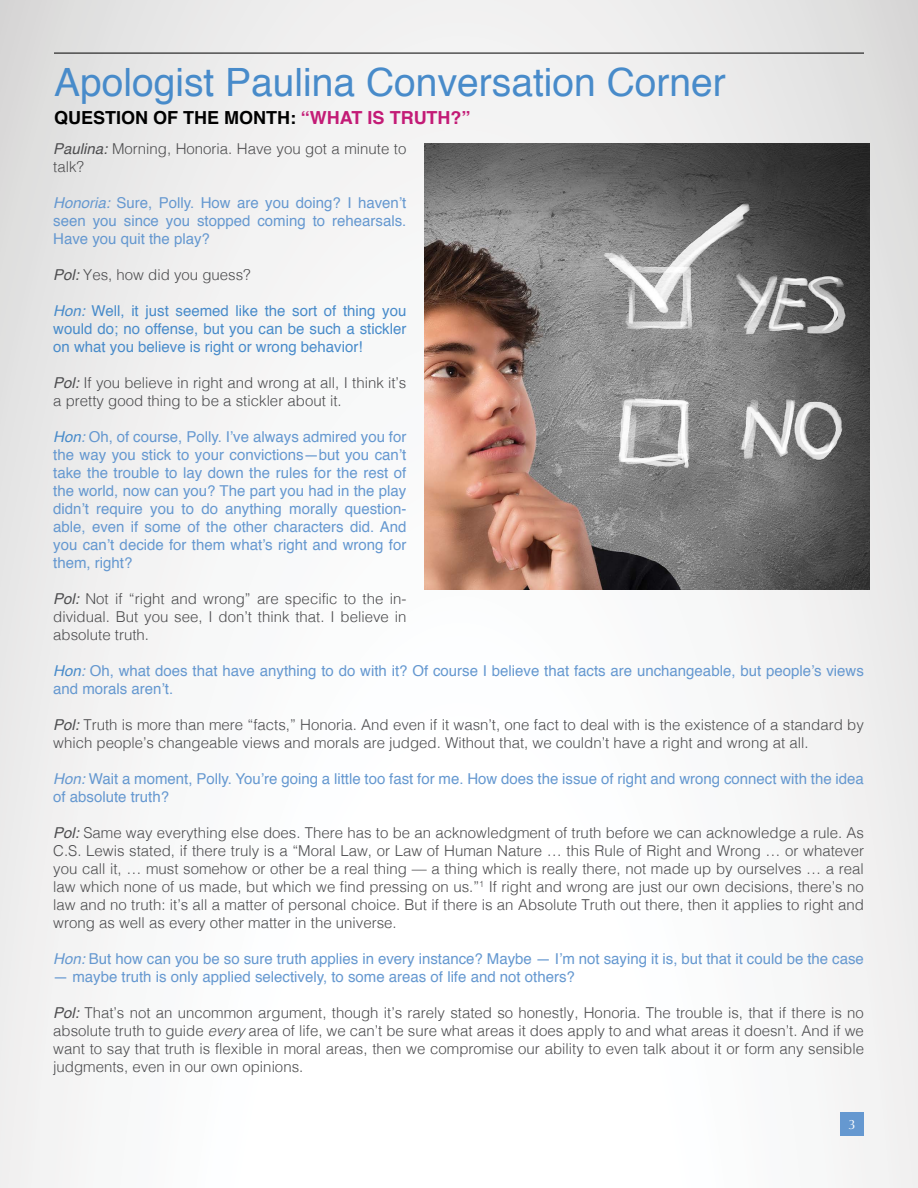
<style>
.page{position:relative;width:918px;height:1188px;background:#fff}
.page>*{position:absolute;margin:0;border:0;box-sizing:border-box;transform-origin:0 0}
.t1{font:39px "Helvetica";color:#488bca}
.t2{font:700 18px "Helvetica";color:#000}
.t3{font:300 15px/18px "Helvetica";color:#4d4d4f}
.t4{font:15px/18px "Helvetica";color:#6598d0;text-align:justify}
.t5{font:15px/18px "Helvetica";color:#488bca;text-align:justify}
.t6{font:13.5px "Optima";color:#fff}
.s1{color:#c31b76}
.s2{font-weight:400;font-style:italic}
.s3{font-style:italic}
.s4{font-style:italic;color:#488bca}
</style>
<div class="page">
<div style="left:0;top:0;width:918px;height:1188px;background:linear-gradient(to bottom,#e9e9e8,#fefeff)"></div>
<div style="left:840px;top:1112px;width:24px;height:24px;background:#6598d0"></div>
<img style="left:424px;top:143px;width:445px;height:447px">
<hr style="left:54px;top:53px;width:810px;height:1px;background:#000">
<h1 class="t1" style="left:54px;top:52px;width:673px">Apologist Paulina Conversation Corner</h1>
<p class="t2" style="left:54px;top:103px;width:418px">QUESTION OF THE MONTH: <span class="s1">“WHAT IS TRUTH?”</span></p>
<p class="t3" style="left:53px;top:138px;width:355px"><span class="s2">Paulina:</span> Morning, Honoria. Have you got a minute to talk?</p>
<p class="t4" style="left:53px;top:194px;width:355px"><span class="s3">Honoria:</span> Sure, Polly. How are you doing? I haven’t seen you since you stopped coming to rehearsals.<br>Have you quit the play?</p>
<p class="t3" style="left:53px;top:264px;width:199px"><span class="s2">Pol:</span> Yes, how did you guess?</p>
<p class="t5" style="left:53px;top:302px;width:355px"><span class="s3">Hon:</span> Well, it just seemed like the sort of thing you would do; no offense, but you can be such a stickler on what you believe is right or wrong behavior!</p>
<p class="t3" style="left:53px;top:372px;width:355px"><span class="s2">Pol:</span> If you believe in right and wrong at all, I think it’s a pretty good thing to be a stickler about it.</p>
<p class="t4" style="left:53px;top:428px;width:355px"><span class="s4">Hon</span><span class="s3">:</span> Oh, of course, Polly. I’ve always admired you for the way you stick to your convictions—but you can’t take the trouble to lay down the rules for the rest of the world, now can you? The part you had in the play didn’t require you to do anything morally question&shy;able, even if some of the other characters did. And you can’t decide for them what’s right and wrong for them, right?</p>
<p class="t3" style="left:53px;top:588px;width:355px;text-align:justify"><span class="s2">Pol:</span> Not if “right and wrong” are specific to the in&shy;dividual. But you see, I don’t think that. I believe in absolute truth.</p>
<p class="t4" style="left:53px;top:662px;width:812px"><span class="s4">Hon</span><span class="s3">:</span> Oh, what does that have anything to do with it? Of course I believe that facts are unchangeable, but people’s views and morals aren’t.</p>
<p class="t3" style="left:53px;top:714px;width:812px"><span class="s2">Pol:</span> Truth is more than mere “facts,” Honoria. And even if it wasn’t, one fact to deal with is the existence of a standard by which people’s changeable views and morals are judged. Without that, we couldn’t have a right and wrong at all.</p>
<p class="t4" style="left:53px;top:770px;width:812px"><span class="s3">Hon:</span> Wait a moment, Polly. You’re going a little too fast for me. How does the issue of right and wrong connect with the idea of absolute truth?</p>
<p class="t3" style="left:53px;top:822px;width:812px;text-align:justify"><span class="s2">Pol:</span> Same way everything else does. There has to be an acknowledgment of truth before we can acknowledge a rule. As C.S. Lewis stated, if there truly is a “Moral Law, or Law of Human Nature … this Rule of Right and Wrong … or whatever you call it, … must somehow or other be a real thing — a thing which is really there, not made up by ourselves … a real law which none of us made, but which we find pressing on us.”<sup>1</sup> If right and wrong are just our own decisions, there’s no law and no truth: it’s all a matter of personal choice. But if there is an Absolute Truth out there, then it applies to right and wrong as well as every other matter in the universe.</p>
<p class="t4" style="left:53px;top:950px;width:812px"><span class="s3">Hon:</span> But how can you be so sure truth applies in every instance? Maybe — I’m not saying it is, but that it could be the case</p>
<p class="t4" style="left:53px;top:968px;width:523px">— maybe truth is only applied selectively, to some areas of life and not others?</p>
<p class="t3" style="left:53px;top:1002px;width:812px;text-align:justify"><span class="s2">Pol:</span> That’s not an uncommon argument, though it’s rarely stated so honestly, Honoria. The trouble is, that if there is no absolute truth to guide <span class="s3">every</span> area of life, we can’t be sure what areas it does apply to and what areas it doesn’t. And if we want to say that truth is flexible in moral areas, then we compromise our ability to even talk about it or form any sensible judgments, even in our own opinions.</p>
<p class="t6" style="left:849px;top:1116px;width:9px">3</p>
</div>
